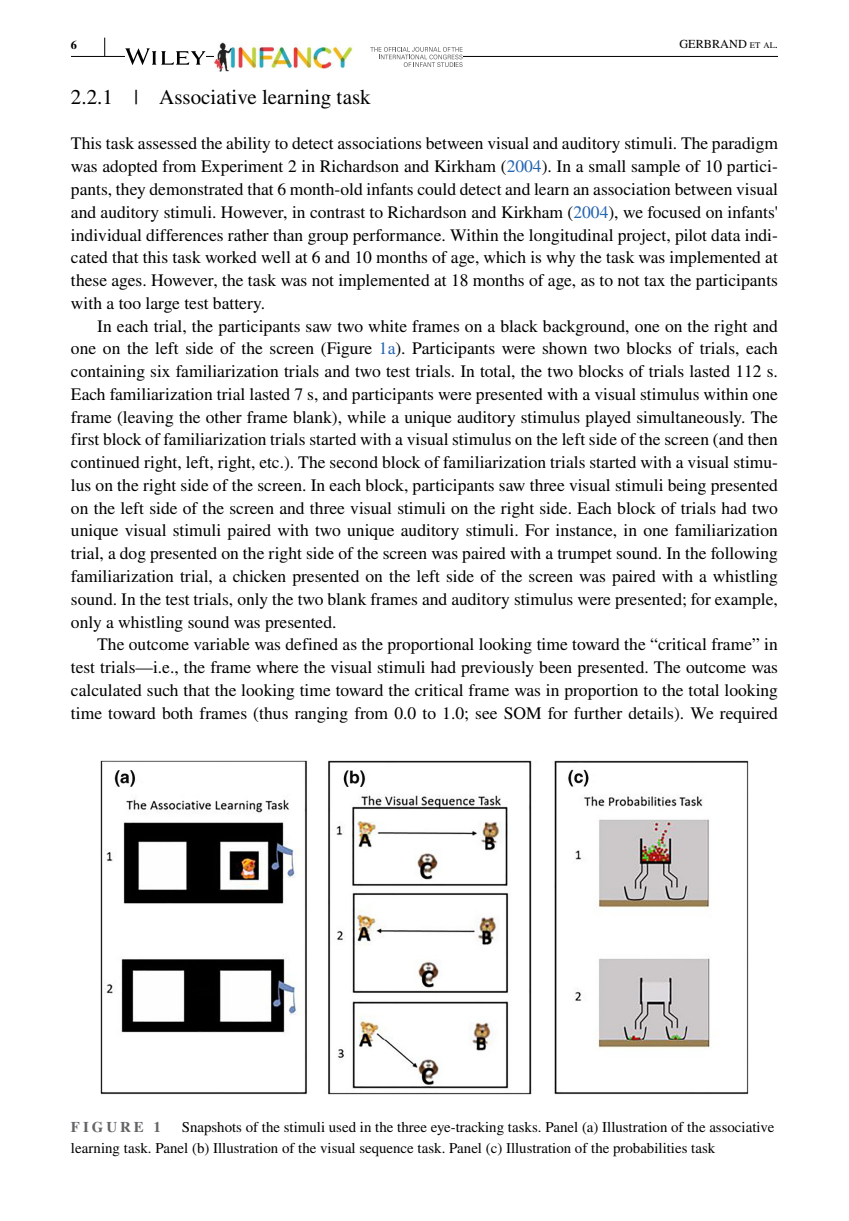
<style>
.page{position:relative;width:849px;height:1221px;background:#fff}
.page>*{position:absolute;margin:0;border:0;box-sizing:border-box;transform-origin:0 0}
.t1{font:21px "STIX";color:#000}
.t2{font:17.5px/22.8px "STIX";color:#000;text-align:justify}
.t3{font:14.88px/21px "STIX";color:#000}
.t4{font:700 14.88px "STIX";letter-spacing:.2em;color:#636466}
.t5{font:12.25px "STIX";color:#000}
.t6{font:700 12.25px "STIX";color:#000}
.s1{font-size:8.58px}
.s2{color:#2564af}
</style>
<div class="page">
<hr style="left:71px;top:56px;width:706px;height:1px;background:#000">
<svg style="left:125px;top:48px;width:80px;height:17px"></svg>
<div style="left:214px;top:42px;width:248px;height:30px;background:#fff"></div>
<svg style="left:370px;top:47px;width:92px;height:20px"></svg>
<img style="left:214px;top:42px;width:139px;height:30px">
<svg style="left:104px;top:38px;width:1px;height:18px"></svg>
<img style="left:101px;top:760px;width:647px;height:334px">
<p class="t6" style="left:71px;top:37px;width:8px">6</p>
<p class="t5" style="left:679px;top:36px;width:100px">GERBRAND <span class="s1">et al</span>.</p>
<p class="t1" style="left:71px;top:82px;width:301px">2.2.1 | Associative learning task</p>
<p class="t2" style="left:71px;top:133px;width:708px">This task assessed the ability to detect associations between visual and auditory stimuli. The paradigm was adopted from Experiment 2 in Richardson and Kirkham (<span class="s2">2004</span>). In a small sample of 10 partici&shy;pants, they demonstrated that 6 month-old infants could detect and learn an association between visual and auditory stimuli. However, in contrast to Richardson and Kirkham (<span class="s2">2004</span>), we focused on infants' individual differences rather than group performance. Within the longitudinal project, pilot data indi&shy;cated that this task worked well at 6 and 10 months of age, which is why the task was implemented at these ages. However, the task was not implemented at 18 months of age, as to not tax the participants with a too large test battery.</p>
<p class="t2" style="left:71px;top:315px;width:708px;text-indent:26px">In each trial, the participants saw two white frames on a black background, one on the right and one on the left side of the screen (Figure <span class="s2">1a</span>). Participants were shown two blocks of trials, each containing six familiarization trials and two test trials. In total, the two blocks of trials lasted 112 s.<br>Each familiarization trial lasted 7 s, and participants were presented with a visual stimulus within one frame (leaving the other frame blank), while a unique auditory stimulus played simultaneously. The first block of familiarization trials started with a visual stimulus on the left side of the screen (and then continued right, left, right, etc.). The second block of familiarization trials started with a visual stimu&shy;lus on the right side of the screen. In each block, participants saw three visual stimuli being presented on the left side of the screen and three visual stimuli on the right side. Each block of trials had two unique visual stimuli paired with two unique auditory stimuli. For instance, in one familiarization trial, a dog presented on the right side of the screen was paired with a trumpet sound. In the following familiarization trial, a chicken presented on the left side of the screen was paired with a whistling sound. In the test trials, only the two blank frames and auditory stimulus were presented; for example, only a whistling sound was presented.</p>
<p class="t2" style="left:71px;top:634px;width:708px;text-indent:26px">The outcome variable was defined as the proportional looking time toward the “critical frame” in test trials—i.e., the frame where the visual stimuli had previously been presented. The outcome was calculated such that the looking time toward the critical frame was in proportion to the total looking time toward both frames (thus ranging from 0.0 to 1.0; see SOM for further details). We required</p>
<p class="t4" style="left:71px;top:1117px;width:91px">FIGURE 1</p>
<p class="t3" style="left:71px;top:1117px;width:704px;text-indent:111px">Snapshots of the stimuli used in the three eye-tracking tasks. Panel (a) Illustration of the associative learning task. Panel (b) Illustration of the visual sequence task. Panel (c) Illustration of the probabilities task</p>
</div>
